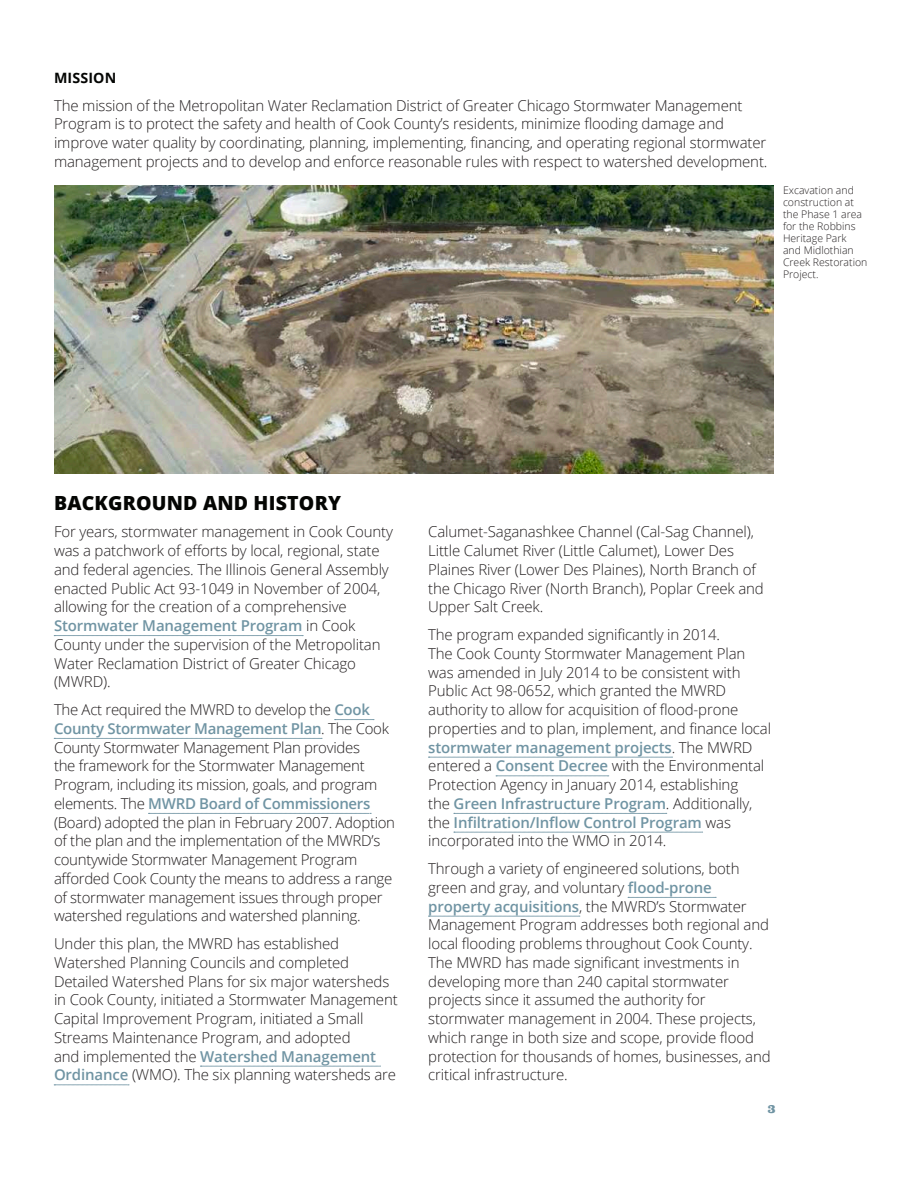
<style>
.page{position:relative;width:918px;height:1188px;background:#fff}
.page>*{position:absolute;margin:0;border:0;box-sizing:border-box;transform-origin:0 0}
.t1{font:800 19.5px "Open Sans";letter-spacing:.01em;color:#040503}
.t2{font:300 15px/18.8px "Open Sans";letter-spacing:-.01em;color:#231f20}
.t3{font:700 14.25px "Open Sans";letter-spacing:.01em;color:#040503}
.t4{font:700 expanded 12.9px "Clarendon URW";color:#7094a3}
.t5{font:300 10.5px/12px "Open Sans";color:#231f20}
.s1{font-weight:600;color:#7094a3}
</style>
<div class="page">
<svg style="left:54px;top:635px;width:249px;height:1px"></svg>
<svg style="left:335px;top:719px;width:39px;height:1px"></svg>
<svg style="left:54px;top:738px;width:268px;height:1px"></svg>
<svg style="left:148px;top:813px;width:223px;height:1px"></svg>
<svg style="left:200px;top:1066px;width:181px;height:1px"></svg>
<svg style="left:54px;top:1085px;width:75px;height:1px"></svg>
<svg style="left:428px;top:757px;width:245px;height:1px"></svg>
<svg style="left:496px;top:776px;width:113px;height:1px"></svg>
<svg style="left:454px;top:813px;width:213px;height:1px"></svg>
<svg style="left:454px;top:832px;width:249px;height:1px"></svg>
<svg style="left:628px;top:897px;width:88px;height:1px"></svg>
<svg style="left:428px;top:916px;width:152px;height:1px"></svg>
<img style="left:55px;top:186px;width:718px;height:287px">
<p class="t3" style="left:54px;top:73px;width:64px">MISSION</p>
<p class="t2" style="left:54px;top:95px;width:715px">The mission of the Metropolitan Water Reclamation District of Greater Chicago Stormwater Management Program is to protect the safety and health of Cook County’s residents, minimize 昀氀ooding damage and improve water quality by coordinating, planning, implementing, 昀椀nancing, and operating regional stormwater management projects and to develop and enforce reasonable rules with respect to watershed development.</p>
<p class="t5" style="left:783px;top:184px;width:86px">Excavation and construction at the Phase 1 area for the Robbins<br>Heritage Park<br>and Midlothian<br>Creek Restoration<br>Project.</p>
<h1 class="t1" style="left:54px;top:491px;width:289px">BACKGROUND AND HISTORY</h1>
<p class="t2" style="left:54px;top:524px;width:341px">For years, stormwater management in Cook County was a patchwork of e昀昀orts by local, regional, state and federal agencies. The Illinois General Assembly enacted Public Act 93-1049 in November of 2004, allowing for the creation of a comprehensive <span class="s1">Stormwater Management Program</span> in Cook County under the supervision of the Metropolitan Water Reclamation District of Greater Chicago (MWRD).</p>
<p class="t2" style="left:54px;top:700px;width:343px">The Act required the MWRD to develop the <span class="s1">Cook County Stormwater Management Plan</span>. The Cook County Stormwater Management Plan provides<br>the framework for the Stormwater Management Program, including its mission, goals, and program elements. The <span class="s1">MWRD Board of Commissioners </span>(Board) adopted the plan in February 2007. Adoption of the plan and the implementation of the MWRD’s countywide Stormwater Management Program<br>a昀昀orded Cook County the means to address a range of stormwater management issues through proper watershed regulations and watershed planning.</p>
<p class="t2" style="left:54px;top:934px;width:345px">Under this plan, the MWRD has established Watershed Planning Councils and completed Detailed Watershed Plans for six major watersheds in Cook County, initiated a Stormwater Management Capital Improvement Program, initiated a Small Streams Maintenance Program, and adopted<br>and implemented the <span class="s1">Watershed Management Ordinance</span> (WMO). The six planning watersheds are</p>
<p class="t2" style="left:428px;top:522px;width:337px">Calumet-Saganashkee Channel (Cal-Sag Channel), Little Calumet River (Little Calumet), Lower Des Plaines River (Lower Des Plaines), North Branch of the Chicago River (North Branch), Poplar Creek and Upper Salt Creek.</p>
<p class="t2" style="left:428px;top:625px;width:344px">The program expanded signi昀椀cantly in 2014.<br>The Cook County Stormwater Management Plan was amended in July 2014 to be consistent with Public Act 98-0652, which granted the MWRD authority to allow for acquisition of 昀氀ood-prone properties and to plan, implement, and 昀椀nance local <span class="s1">stormwater management projects</span>. The MWRD entered a <span class="s1">Consent Decree</span> with the Environmental Protection Agency in January 2014, establishing<br>the <span class="s1">Green Infrastructure Program</span>. Additionally, the <span class="s1">In昀椀ltration/In昀氀ow Control Program</span> was incorporated into the WMO in 2014.</p>
<p class="t2" style="left:428px;top:859px;width:344px">Through a variety of engineered solutions, both green and gray, and voluntary <span class="s1">昀氀ood-prone property acquisitions</span>, the MWRD’s Stormwater Management Program addresses both regional and local 昀氀ooding problems throughout Cook County.<br>The MWRD has made signi昀椀cant investments in developing more than 240 capital stormwater projects since it assumed the authority for stormwater management in 2004. These projects, which range in both size and scope, provide 昀氀ood protection for thousands of homes, businesses, and critical infrastructure.</p>
<p class="t4" style="left:767px;top:1101px;width:10px">3</p>
</div>
